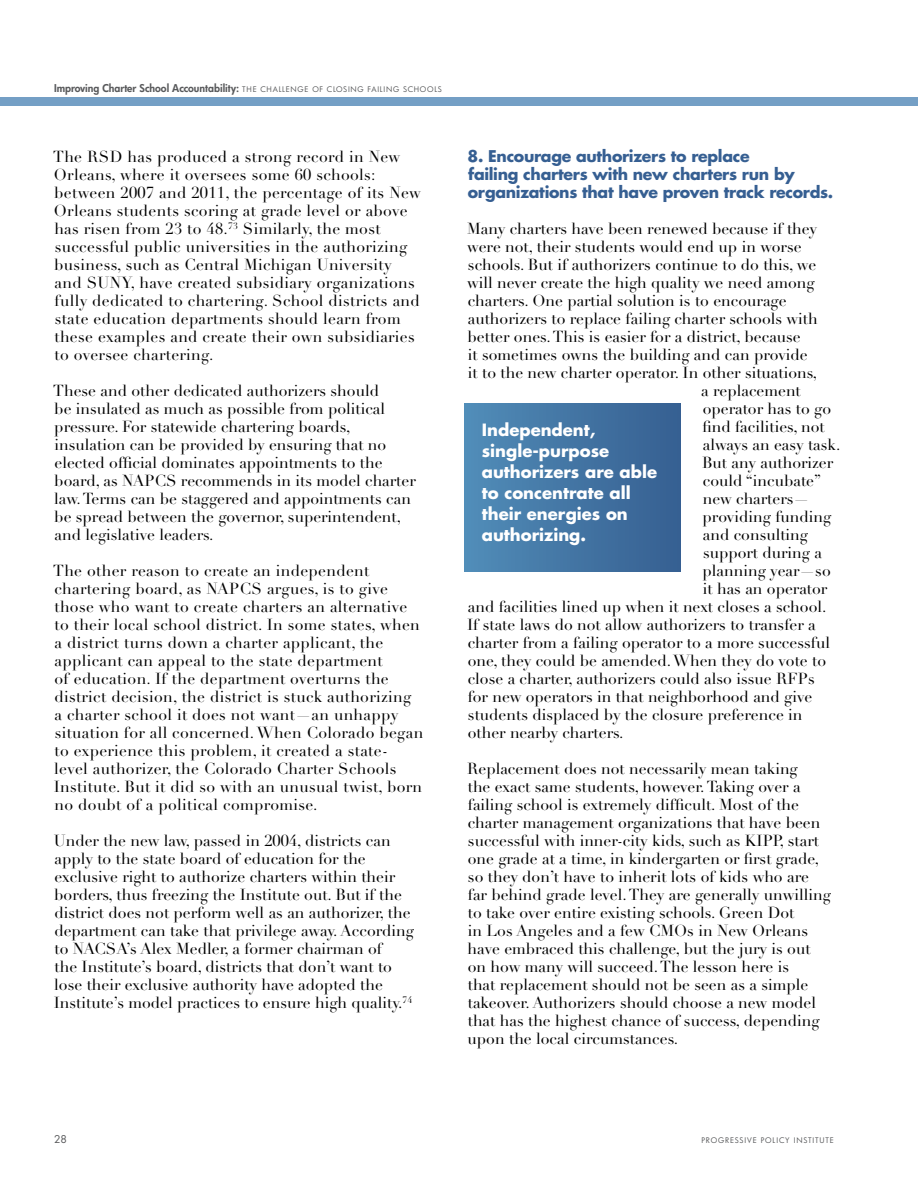
<style>
.page{position:relative;width:918px;height:1188px;background:#fff}
.page>*{position:absolute;margin:0;border:0;box-sizing:border-box;transform-origin:0 0}
.t1{font:700 16.5px/21px "Futura";color:#fff}
.t2{font:15.75px/18px "Didot LH";color:#000}
.t3{font:15.75px/18px "Didot LH";letter-spacing:.02em;color:#000}
.t4{font:700 15.75px/18px "Futura";letter-spacing:-.02em;color:#365f92}
.t5{font:10.5px "Futura Hv";color:#58595b}
.t6{font:10.5px "Futura";color:#58595b}
.t7{font:7.5px "Futura Bk";letter-spacing:.11em;color:#58595b}
.s1{font-family:"Futura Bk";font-size:7.5px}
</style>
<div class="page">
<div style="left:0;top:97px;width:918px;height:8px;background:#749fc5"></div>
<div style="left:464px;top:404px;width:216px;height:168px;background:linear-gradient(to right,#518db8,#365f91)"></div>
<p class="t5" style="left:54px;top:81px;width:390px">Improving Charter School Accountability: <span class="s1">THE C HALLENGE OF C LOSING FAILING S CHOOLS</span></p>
<p class="t3" style="left:53px;top:148px;width:369px">The RSD has produced a strong record in New Orleans, where it oversees some 60 schools: between 2007 and 2011, the percentage of its New Orleans students scoring at grade level or above has risen from 23 to 48.<sup>73</sup> Similarly, the most successful public universities in the authorizing business, such as Central Michigan University and SUNY, have created subsidiary organizations fully dedicated to chartering. School districts and state education departments should learn from these examples and create their own subsidiaries to oversee chartering.</p>
<p class="t2" style="left:53px;top:382px;width:364px">These and other dedicated authorizers should<br>be insulated as much as possible from political pressure. For statewide chartering boards, insulation can be provided by ensuring that no elected official dominates appointments to the board, as NAPCS recommends in its model charter law. Terms can be staggered and appointments can be spread between the governor, superintendent, and legislative leaders.</p>
<p class="t3" style="left:53px;top:562px;width:372px">The other reason to create an independent chartering board, as NAPCS argues, is to give those who want to create charters an alternative to their local school district. In some states, when a district turns down a charter applicant, the applicant can appeal to the state department<br>of education. If the department overturns the district decision, the district is stuck authorizing<br>a charter school it does not want—an unhappy situation for all concerned. When Colorado began to experience this problem, it created a state&shy;level authorizer, the Colorado Charter Schools Institute. But it did so with an unusual twist, born no doubt of a political compromise.</p>
<p class="t2" style="left:54px;top:832px;width:362px">Under the new law, passed in 2004, districts can apply to the state board of education for the exclusive right to authorize charters within their borders, thus freezing the Institute out. But if the district does not perform well as an authorizer, the department can take that privilege away. According to NACSA’s Alex Medler, a former chairman of<br>the Institute’s board, districts that don’t want to lose their exclusive authority have adopted the Institute’s model practices to ensure high quality.<sup>74</sup></p>
<p class="t4" style="left:468px;top:147px;width:367px">8. Encourage authorizers to replace<br>failing charters with new charters run by organizations that have proven track records.</p>
<p class="t2" style="left:467px;top:220px;width:351px">Many charters have been renewed because if they</p>
<p class="t2" style="left:467px;top:238px;width:336px">were not, their students would end up in worse</p>
<p class="t2" style="left:468px;top:256px;width:350px">schools. But if authorizers continue to do this, we</p>
<p class="t2" style="left:467px;top:274px;width:349px">will never create the high quality we need among</p>
<p class="t2" style="left:468px;top:292px;width:320px">charters. One partial solution is to encourage</p>
<p class="t2" style="left:468px;top:310px;width:351px">authorizers to replace failing charter schools with</p>
<p class="t2" style="left:468px;top:328px;width:335px">better ones. This is easier for a district, because</p>
<p class="t2" style="left:468px;top:346px;width:342px">it sometimes owns the building and can provide</p>
<p class="t2" style="left:468px;top:364px;width:351px">it to the new charter operator. In other situations,</p>
<p class="t2" style="left:701px;top:382px;width:101px">a replacement</p>
<p class="t2" style="left:703px;top:400px;width:130px">operator has to go</p>
<p class="t2" style="left:702px;top:418px;width:124px">find facilities, not</p>
<p class="t2" style="left:703px;top:436px;width:139px">always an easy task.</p>
<p class="t2" style="left:702px;top:454px;width:133px">But any authorizer</p>
<p class="t2" style="left:703px;top:472px;width:120px">could “incubate”</p>
<p class="t2" style="left:703px;top:490px;width:108px">new charters—</p>
<p class="t2" style="left:703px;top:508px;width:130px">providing funding</p>
<p class="t2" style="left:703px;top:526px;width:107px">and consulting</p>
<p class="t2" style="left:703px;top:544px;width:121px">support during a</p>
<p class="t2" style="left:703px;top:562px;width:130px">planning year—so</p>
<p class="t2" style="left:703px;top:580px;width:126px">it has an operator</p>
<p class="t2" style="left:468px;top:598px;width:360px">and facilities lined up when it next closes a school.</p>
<p class="t2" style="left:467px;top:616px;width:350px">If state laws do not allow authorizers to transfer a</p>
<p class="t2" style="left:468px;top:634px;width:364px">charter from a failing operator to a more successful</p>
<p class="t2" style="left:468px;top:652px;width:360px">one, they could be amended. When they do vote to</p>
<p class="t2" style="left:468px;top:670px;width:349px">close a charter, authorizers could also issue RFPs</p>
<p class="t2" style="left:468px;top:688px;width:346px">for new operators in that neighborhood and give</p>
<p class="t2" style="left:468px;top:706px;width:336px">students displaced by the closure preference in</p>
<p class="t2" style="left:468px;top:724px;width:157px">other nearby charters.</p>
<p class="t2" style="left:467px;top:760px;width:365px">Replacement does not necessarily mean taking<br>the exact same students, however. Taking over a failing school is extremely difficult. Most of the charter management organizations that have been successful with inner-city kids, such as KIPP, start one grade at a time, in kindergarten or first grade, so they don’t have to inherit lots of kids who are far behind grade level. They are generally unwilling to take over entire existing schools. Green Dot<br>in Los Angeles and a few CMOs in New Orleans have embraced this challenge, but the jury is out on how many will succeed. The lesson here is<br>that replacement should not be seen as a simple takeover. Authorizers should choose a new model that has the highest chance of success, depending upon the local circumstances.</p>
<p class="t1" style="left:482px;top:419px;width:177px">Independent, single-purpose authorizers are able to concentrate all their energies on authorizing.</p>
<p class="t6" style="left:54px;top:1133px;width:14px">28</p>
<p class="t7" style="left:701px;top:1136px;width:134px">PROGRESSIVE POLICY I NSTITUTE</p>
</div>
